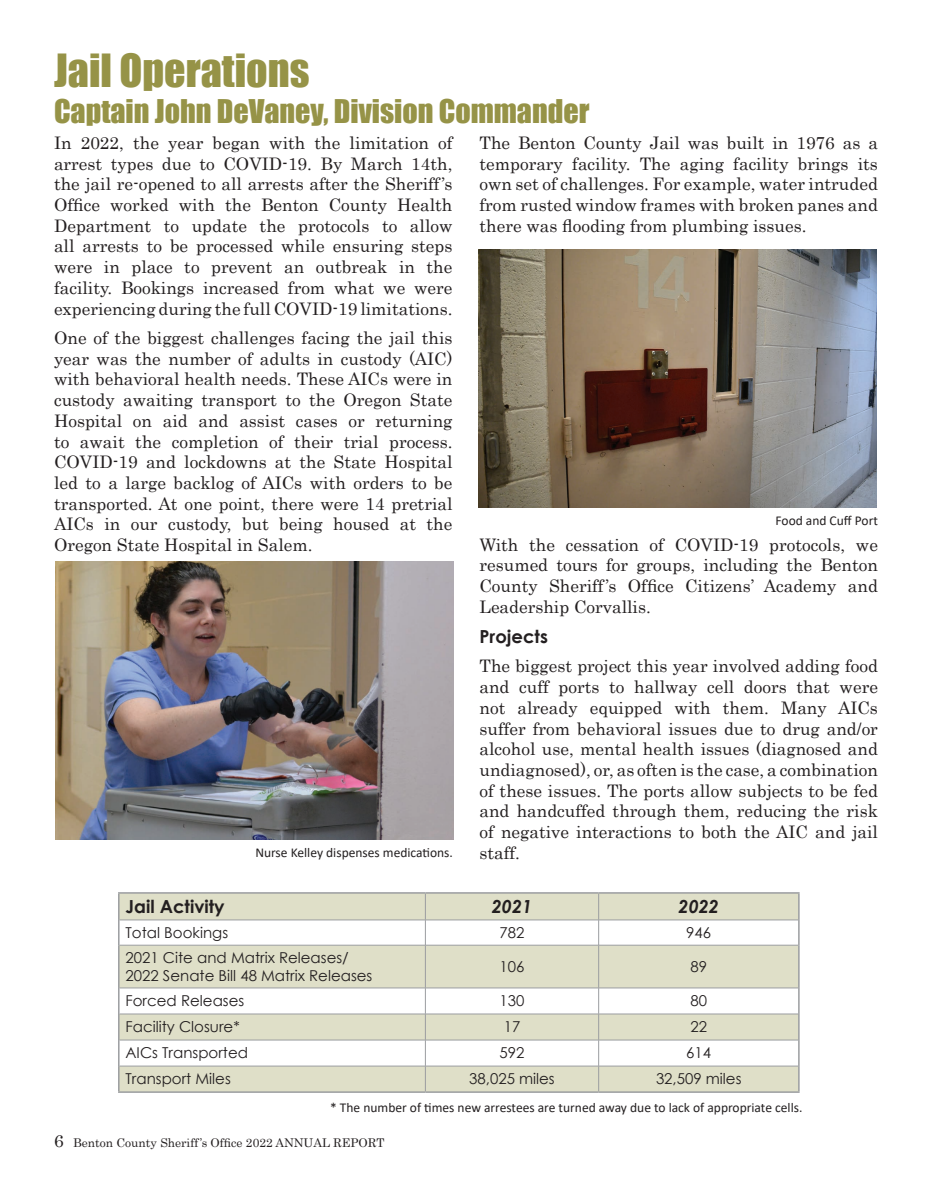
<style>
.page{position:relative;width:932px;height:1202px;background:#fff}
.page>*{position:absolute;margin:0;border:0;box-sizing:border-box;transform-origin:0 0}
.t1{font:42px "Impact";color:#969347}
.t2{font:30px "Impact";color:#969347}
.t3{font:700 18px "Century Gothic";color:#231f20}
.t4{font:italic 700 18px "Century Gothic";color:#231f20}
.t5{font:17.25px/20.7px "Century";color:#231f20;text-align:justify}
.t6{font:15px/18px "Century Gothic";color:#231f20}
.t7{font:13.5px "Calibri";color:#231f20}
.t8{font:12px "Century";color:#231f20}
.s1{font-size:17.25px}
</style>
<div class="page">
<svg style="left:119px;top:893px;width:679px;height:198px;fill:#dfdfc8"></svg>
<hr style="left:119px;top:919px;width:306px;height:1px;background:#9b9da0">
<hr style="left:425px;top:919px;width:173px;height:1px;background:#9b9da0">
<svg style="left:425px;top:893px;width:1px;height:52px"></svg>
<hr style="left:598px;top:919px;width:200px;height:1px;background:#9b9da0">
<svg style="left:598px;top:893px;width:1px;height:52px"></svg>
<hr style="left:425px;top:945px;width:1px;height:42px;background:#9b9da0">
<hr style="left:598px;top:945px;width:1px;height:42px;background:#9b9da0">
<svg style="left:425px;top:988px;width:1px;height:103px"></svg>
<svg style="left:598px;top:988px;width:1px;height:103px"></svg>
<hr style="left:119px;top:945px;width:306px;height:1px;background:#9b9da0">
<hr style="left:425px;top:945px;width:173px;height:1px;background:#9b9da0">
<hr style="left:598px;top:945px;width:200px;height:1px;background:#9b9da0">
<hr style="left:118px;top:892px;width:307px;height:1px;background:#9b9da0">
<hr style="left:425px;top:892px;width:173px;height:1px;background:#9b9da0">
<hr style="left:598px;top:892px;width:201px;height:1px;background:#9b9da0">
<svg style="left:118px;top:893px;width:1px;height:52px"></svg>
<svg style="left:798px;top:893px;width:1px;height:52px"></svg>
<hr style="left:118px;top:945px;width:1px;height:43px;background:#9b9da0">
<hr style="left:798px;top:945px;width:1px;height:43px;background:#9b9da0">
<svg style="left:118px;top:988px;width:1px;height:103px"></svg>
<svg style="left:798px;top:988px;width:1px;height:103px"></svg>
<hr style="left:118px;top:1091px;width:307px;height:1px;background:#9b9da0">
<hr style="left:425px;top:1091px;width:173px;height:1px;background:#9b9da0">
<hr style="left:598px;top:1091px;width:201px;height:1px;background:#9b9da0">
<hr style="left:119px;top:987px;width:306px;height:1px;background:#9b9da0">
<hr style="left:425px;top:987px;width:173px;height:1px;background:#9b9da0">
<hr style="left:598px;top:987px;width:200px;height:1px;background:#9b9da0">
<hr style="left:119px;top:1065px;width:306px;height:1px;background:#9b9da0">
<hr style="left:425px;top:1065px;width:173px;height:1px;background:#9b9da0">
<hr style="left:598px;top:1065px;width:200px;height:1px;background:#9b9da0">
<hr style="left:119px;top:1013px;width:306px;height:1px;background:#9b9da0">
<hr style="left:425px;top:1013px;width:173px;height:1px;background:#9b9da0">
<hr style="left:598px;top:1013px;width:200px;height:1px;background:#9b9da0">
<hr style="left:119px;top:1039px;width:306px;height:1px;background:#9b9da0">
<hr style="left:425px;top:1039px;width:173px;height:1px;background:#9b9da0">
<hr style="left:598px;top:1039px;width:200px;height:1px;background:#9b9da0">
<img style="left:479px;top:249px;width:397px;height:259px">
<img style="left:55px;top:561px;width:398px;height:278px">
<h1 class="t1" style="left:54px;top:38px;width:257px">Jail Operations</h1>
<h2 class="t2" style="left:54px;top:88px;width:537px">Captain John DeVaney, Division Commander</h2>
<p class="t5" style="left:54px;top:131px;width:400px">In 2022, the year began with the limitation of arrest types due to COVID-19. By March 14th, the jail re-opened to all arrests after the Sheriff’s Office worked with the Benton County Health Department to update the protocols to allow all arrests to be processed while ensuring steps were in place to prevent an outbreak in the facility. Bookings increased from what we were experiencing during the full COVID-19 limitations.</p>
<p class="t5" style="left:54px;top:326px;width:400px">One of the biggest challenges facing the jail this year was the number of adults in custody (AIC) with behavioral health needs. These AICs were in custody awaiting transport to the Oregon State Hospital on aid and assist cases or returning to await the completion of their trial process.<br>COVID-19 and lockdowns at the State Hospital led to a large backlog of AICs with orders to be transported. At one point, there were 14 pretrial AICs in our custody, but being housed at the Oregon State Hospital in Salem.</p>
<p class="t7" style="left:255px;top:843px;width:199px">Nurse Kelley dispenses medications.</p>
<p class="t5" style="left:479px;top:131px;width:400px">The Benton County Jail was built in 1976 as a temporary facility. The aging facility brings its own set of challenges. For example, water intruded from rusted window frames with broken panes and there was flooding from plumbing issues.</p>
<p class="t7" style="left:775px;top:511px;width:104px">Food and Cuff Port</p>
<p class="t5" style="left:479px;top:532px;width:400px">With the cessation of COVID-19 protocols, we resumed tours for groups, including the Benton County Sheriff’s Office Citizens’ Academy and Leadership Corvallis.</p>
<p class="t3" style="left:479px;top:623px;width:70px">Projects</p>
<p class="t5" style="left:479px;top:654px;width:400px">The biggest project this year involved adding food and cuff ports to hallway cell doors that were not already equipped with them. Many AICs suffer from behavioral issues due to drug and/or alcohol use, mental health issues (diagnosed and undiagnosed), or, as often is the case, a combination of these issues. The ports allow subjects to be fed and handcuffed through them, reducing the risk of negative interactions to both the AIC and jail staff.</p>
<p class="t3" style="left:125px;top:893px;width:100px">Jail Activity</p>
<p class="t4" style="left:492px;top:893px;width:42px">2021</p>
<p class="t4" style="left:678px;top:893px;width:42px">2022</p>
<p class="t6" style="left:125px;top:923px;width:104px">Total Bookings</p>
<p class="t6" style="left:499px;top:923px;width:26px">782</p>
<p class="t6" style="left:686px;top:923px;width:26px">946</p>
<p class="t6" style="left:125px;top:948px;width:248px">2021 Cite and Matrix Releases/<br>2022 Senate Bill 48 Matrix Releases</p>
<p class="t6" style="left:499px;top:957px;width:26px">106</p>
<p class="t6" style="left:690px;top:957px;width:18px">89</p>
<p class="t6" style="left:125px;top:991px;width:120px">Forced Releases</p>
<p class="t6" style="left:499px;top:991px;width:26px">130</p>
<p class="t6" style="left:690px;top:991px;width:18px">80</p>
<p class="t6" style="left:125px;top:1017px;width:116px">Facility Closure*</p>
<p class="t6" style="left:503px;top:1017px;width:18px">17</p>
<p class="t6" style="left:690px;top:1017px;width:18px">22</p>
<p class="t6" style="left:125px;top:1043px;width:124px">AICs Transported</p>
<p class="t6" style="left:499px;top:1043px;width:26px">592</p>
<p class="t6" style="left:686px;top:1043px;width:26px">614</p>
<p class="t6" style="left:125px;top:1069px;width:107px">Transport Miles</p>
<p class="t6" style="left:469px;top:1069px;width:87px">38,025 miles</p>
<p class="t6" style="left:656px;top:1069px;width:87px">32,509 miles</p>
<p class="t7" style="left:330px;top:1097px;width:474px">* The number of times new arrestees are turned away due to lack of appropriate cells.</p>
<p class="t8" style="left:54px;top:1132px;width:332px"><span class="s1">6</span> Benton County Sheriff’s Office 2022 ANNUAL REPORT</p>
</div>
